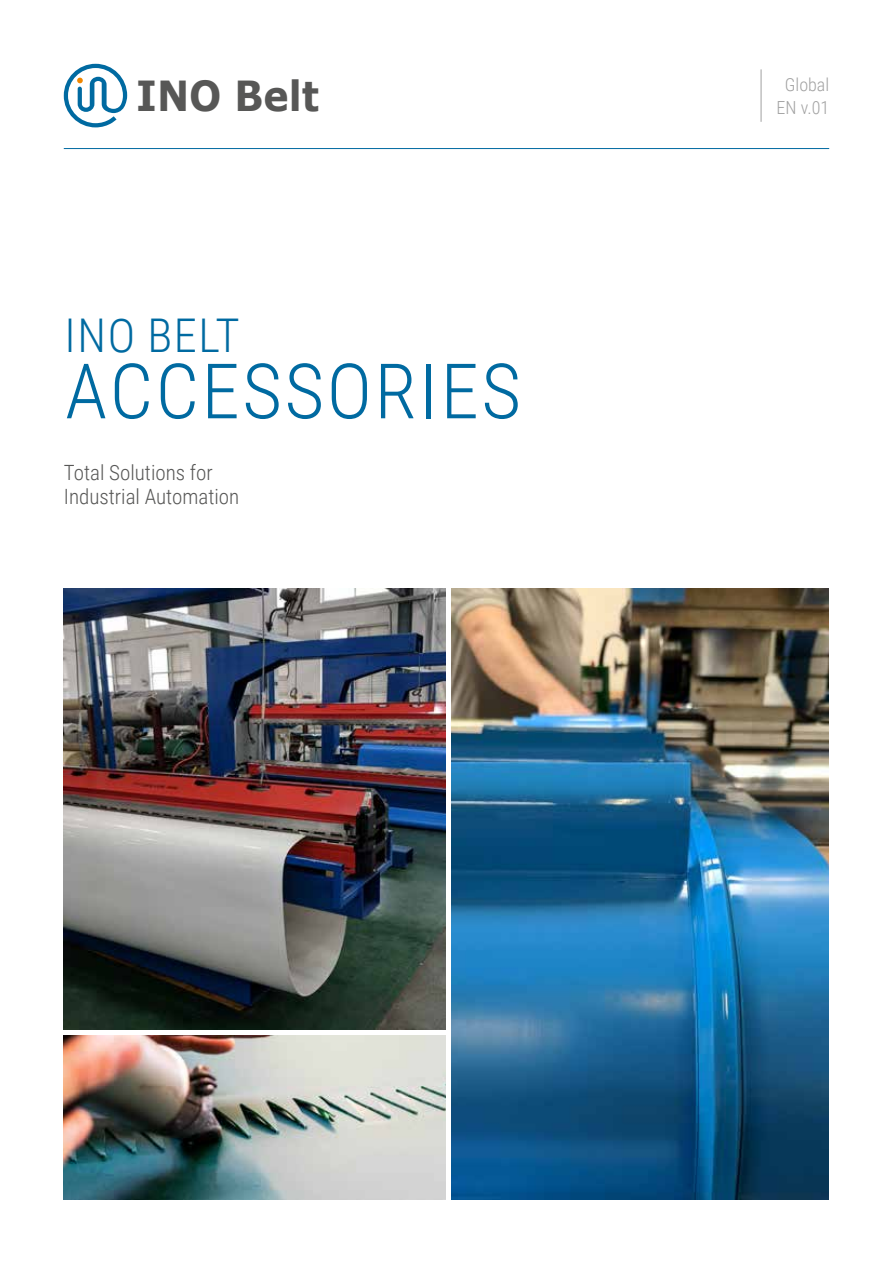
<style>
.page{position:relative;width:893px;height:1263px;background:#fff}
.page>*{position:absolute;margin:0;border:0;box-sizing:border-box;transform-origin:0 0}
.t1{font:300 76.5px "Roboto Condensed";letter-spacing:.035em;color:#006aa1}
.t2{font:300 46.5px "Roboto Condensed";letter-spacing:.035em;color:#006aa1}
.t3{font:700 41.4px "Verdana";color:#575756;scale:.92 1}
.t4{font:300 21px/24px "Roboto Condensed";color:#575756}
.t5{font:300 18px "Roboto Condensed";color:#a1a1a1}
</style>
<div class="page">
<img style="left:64px;top:589px;width:382px;height:441px">
<img style="left:451px;top:589px;width:378px;height:610px">
<img style="left:64px;top:1036px;width:382px;height:163px">
<hr style="left:64px;top:148px;width:765px;height:1px;background:#006aa1">
<hr style="left:761px;top:69px;width:1px;height:53px;background:#a1a1a1">
<svg style="left:64px;top:64px;width:63px;height:63px"></svg>
<h3 class="t3" style="left:136px;top:66px;width:200px">INO Belt</h3>
<h2 class="t2" style="left:65px;top:303px;width:177px">INO BELT</h2>
<h1 class="t1" style="left:65px;top:337px;width:457px">ACCESSORIES</h1>
<p class="t4" style="left:64px;top:459px;width:177px">Total Solutions for<br>Industrial Automation</p>
<p class="t5" style="left:785px;top:72px;width:46px">Global</p>
<p class="t5" style="left:777px;top:95px;width:54px">EN v.01</p>
</div>
